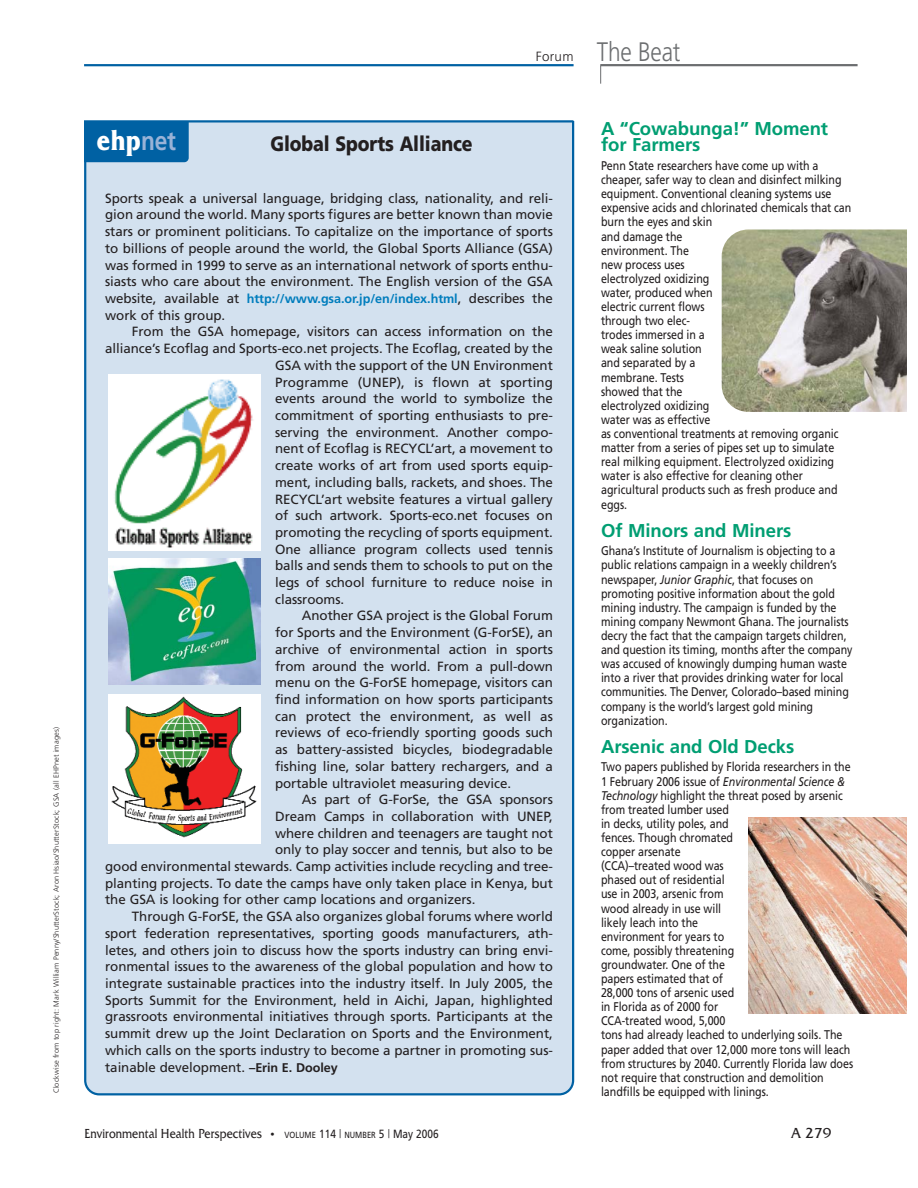
<style>
.page{position:relative;width:918px;height:1188px;background:#fff}
.page>*{position:absolute;margin:0;border:0;box-sizing:border-box;transform-origin:0 0}
.t1{font:700 28.95px "Friz Quadrata IT Cby BT";color:#fff;scale:.85 1}
.t2{font:300 26.7px "Frutiger";letter-spacing:-.01em;color:#6c6e70;scale:.85 1}
.t3{font:900 20.85px "Frutiger";letter-spacing:-.005em;color:#231f20;scale:.85 1}
.t4{font:700 18.6px/16.4px "Frutiger";letter-spacing:-.005em;color:#009e72}
.t5{font:14.85px "Friz Quadrata IT Cby BT";color:#231f20}
.t6{font:13.35px/16.6px "Frutiger";letter-spacing:-.005em;color:#231f20;text-align:justify}
.t7{font:13.35px "Friz Quadrata IT Cby BT";color:#231f20;scale:.85 1}
.t8{font:300 13.35px "Frutiger";letter-spacing:.03em;color:#231f20}
.t9{font:12.6px/14.1px "Frutiger";letter-spacing:-.005em;color:#231f20;scale:.85 1}
.t10{font:700 12.6px "Frutiger";letter-spacing:-.005em;color:#007dbd}
.t11{font:300 7.35px "Frutiger";letter-spacing:.015em;color:#231f20}
.s1{font-family:"Frutiger";font-size:26.7px;color:#99b3d7}
.s2{font-weight:400;font-size:13.35px;color:#231f20}
.s3{font-weight:700;font-size:12.6px}
.s4{font-style:italic}
.s5{font-size:10.35px}
.s6{font-family:"Frutiger";font-size:8.85px}
.s7{font-family:"Frutiger";font-size:11.85px}
.s8{font-family:"Frutiger";font-weight:300;font-size:11.85px}
</style>
<div class="page">
<hr style="left:84px;top:64px;width:490px;height:2px;background:#0061a3">
<hr style="left:600px;top:64px;width:258px;height:2px;background:#6c6e70">
<svg style="left:600px;top:66px;width:1px;height:18px"></svg>
<div style="left:84px;top:120px;width:490px;height:975px;background:#d3e1ef"></div>
<div style="left:63px;top:110px;width:126px;height:52px;background:#0061a3;border-radius:4px"></div>
<div style="left:61px;top:96px;width:516px;height:24px;background:#fff"></div>
<hr style="left:84px;top:120px;width:489px;height:3px;background:#0061a3">
<div style="left:62px;top:101px;width:22px;height:400px;background:#fff"></div>
<img style="left:109px;top:694px;width:151px;height:149px">
<img style="left:109px;top:374px;width:151px;height:176px">
<img style="left:109px;top:558px;width:151px;height:127px">
<img style="left:748px;top:817px;width:159px;height:197px">
<img style="left:722px;top:229px;width:185px;height:183px">
<p class="t11" style="left:53px;top:1093px;width:368px;rotate:-90deg">Clockwise from top right: Mark William Penny/ShutterStock; Aron Hsiao/ShutterStock; GSA (all EHPnet images)</p>
<p class="t8" style="left:536px;top:51px;width:39px">Forum</p>
<h1 class="t1" style="left:97px;top:129px;width:94px">ehp<span class="s1">net</span></h1>
<h3 class="t3" style="left:270px;top:136px;width:239px">Global Sports Alliance</h3>
<p class="t6" style="left:105px;top:191px;width:449px">Sports speak a universal language, bridging class, nationality, and reli&shy;gion around the world. Many sports figures are better known than movie stars or prominent politicians. To capitalize on the importance of sports to billions of people around the world, the Global Sports Alliance (GSA) was formed in 1999 to serve as an international network of sports enthu&shy;siasts who care about the environment. The English version of the GSA</p>
<p class="t10" style="left:105px;top:294px;width:449px"><span class="s2">website, available at</span> http://www.gsa.or.jp/en/index.html<span class="s2">, describes the</span></p>
<p class="t6" style="left:105px;top:308px;width:122px">work of this group.</p>
<p class="t6" style="left:132px;top:325px;width:422px">From the GSA homepage, visitors can access information on the</p>
<p class="t6" style="left:105px;top:341px;width:449px">alliance’s Ecoflag and Sports-eco.net projects. The Ecoflag, created by the</p>
<p class="t6" style="left:275px;top:358px;width:279px">GSA with the support of the UN Environment</p>
<p class="t6" style="left:275px;top:375px;width:279px">Programme (UNEP), is flown at sporting</p>
<p class="t6" style="left:275px;top:391px;width:279px">events around the world to symbolize the</p>
<p class="t6" style="left:275px;top:408px;width:279px">commitment of sporting enthusiasts to pre-</p>
<p class="t6" style="left:275px;top:425px;width:279px">serving the environment. Another compo-</p>
<p class="t6" style="left:275px;top:441px;width:279px">nent of Ecoflag is RECYCL’art, a movement to</p>
<p class="t6" style="left:275px;top:458px;width:279px">create works of art from used sports equip-</p>
<p class="t6" style="left:275px;top:475px;width:279px">ment, including balls, rackets, and shoes. The</p>
<p class="t6" style="left:275px;top:492px;width:279px">RECYCL’art website features a virtual gallery</p>
<p class="t6" style="left:275px;top:508px;width:279px">of such artwork. Sports-eco.net focuses on</p>
<p class="t6" style="left:275px;top:525px;width:279px">promoting the recycling of sports equipment.</p>
<p class="t6" style="left:275px;top:542px;width:279px">One alliance program collects used tennis</p>
<p class="t6" style="left:275px;top:558px;width:279px">balls and sends them to schools to put on the</p>
<p class="t6" style="left:275px;top:575px;width:279px">legs of school furniture to reduce noise in</p>
<p class="t6" style="left:275px;top:592px;width:71px">classrooms.</p>
<p class="t6" style="left:302px;top:609px;width:252px">Another GSA project is the Global Forum</p>
<p class="t6" style="left:275px;top:625px;width:279px">for Sports and the Environment (G-ForSE), an</p>
<p class="t6" style="left:275px;top:642px;width:279px">archive of environmental action in sports</p>
<p class="t6" style="left:275px;top:659px;width:279px">from around the world. From a pull-down</p>
<p class="t6" style="left:275px;top:675px;width:279px">menu on the G-ForSE homepage, visitors can</p>
<p class="t6" style="left:275px;top:692px;width:279px">find information on how sports participants</p>
<p class="t6" style="left:275px;top:709px;width:279px">can protect the environment, as well as</p>
<p class="t6" style="left:275px;top:725px;width:279px">reviews of eco-friendly sporting goods such</p>
<p class="t6" style="left:275px;top:742px;width:279px">as battery-assisted bicycles, biodegradable</p>
<p class="t6" style="left:275px;top:759px;width:279px">fishing line, solar battery rechargers, and a</p>
<p class="t6" style="left:275px;top:776px;width:237px">portable ultraviolet measuring device.</p>
<p class="t6" style="left:302px;top:792px;width:253px">As part of G-ForSe, the GSA sponsors</p>
<p class="t6" style="left:275px;top:809px;width:279px">Dream Camps in collaboration with UNEP,</p>
<p class="t6" style="left:275px;top:826px;width:279px">where children and teenagers are taught not</p>
<p class="t6" style="left:275px;top:842px;width:279px">only to play soccer and tennis, but also to be</p>
<p class="t6" style="left:105px;top:859px;width:449px">good environmental stewards. Camp activities include recycling and tree-</p>
<p class="t6" style="left:105px;top:876px;width:449px">planting projects. To date the camps have only taken place in Kenya, but</p>
<p class="t6" style="left:105px;top:893px;width:372px">the GSA is looking for other camp locations and organizers.</p>
<p class="t6" style="left:132px;top:909px;width:422px">Through G-ForSE, the GSA also organizes global forums where world</p>
<p class="t6" style="left:105px;top:926px;width:449px">sport federation representatives, sporting goods manufacturers, ath-</p>
<p class="t6" style="left:105px;top:943px;width:449px">letes, and others join to discuss how the sports industry can bring envi-</p>
<p class="t6" style="left:105px;top:959px;width:449px">ronmental issues to the awareness of the global population and how to</p>
<p class="t6" style="left:105px;top:976px;width:449px">integrate sustainable practices into the industry itself. In July 2005, the</p>
<p class="t6" style="left:105px;top:993px;width:449px">Sports Summit for the Environment, held in Aichi, Japan, highlighted</p>
<p class="t6" style="left:105px;top:1009px;width:449px">grassroots environmental initiatives through sports. Participants at the</p>
<p class="t6" style="left:105px;top:1026px;width:449px">summit drew up the Joint Declaration on Sports and the Environment,</p>
<p class="t6" style="left:105px;top:1043px;width:449px">which calls on the sports industry to become a partner in promoting sus-</p>
<p class="t6" style="left:105px;top:1060px;width:234px">tainable development. <span class="s3">–Erin E. Dooley</span></p>
<h2 class="t2" style="left:597px;top:41px;width:100px">The Beat</h2>
<h3 class="t4" style="left:601px;top:122px;width:229px">A “Cowabunga!” Moment for Farmers</h3>
<p class="t9" style="left:601px;top:160px;width:296px">Penn State researchers have come up with a cheaper, safer way to clean and disinfect milking equipment. Conventional cleaning systems use expensive acids and chlorinated chemicals that can burn the eyes and skin<br>and damage the<br>environment. The<br>new process uses<br>electrolyzed oxidizing<br>water, produced when<br>electric current flows<br>through two elec-<br>trodes immersed in a<br>weak saline solution<br>and separated by a<br>membrane. Tests<br>showed that the<br>electrolyzed oxidizing<br>water was as effective<br>as conventional treatments at removing organic matter from a series of pipes set up to simulate real milking equipment. Electrolyzed oxidizing water is also effective for cleaning other agricultural products such as fresh produce and eggs.</p>
<h3 class="t4" style="left:601px;top:523px;width:192px">Of Minors and Miners</h3>
<p class="t9" style="left:601px;top:545px;width:298px">Ghana’s Institute of Journalism is objecting to a public relations campaign in a weekly children’s newspaper, <span class="s4">Junior Graphic</span>, that focuses on promoting positive information about the gold mining industry. The campaign is funded by the mining company Newmont Ghana. The journalists decry the fact that the campaign targets children, and question its timing, months after the company was accused of knowingly dumping human waste into a river that provides drinking water for local communities. The Denver, Colorado–based mining company is the world’s largest gold mining organization.</p>
<h3 class="t4" style="left:601px;top:740px;width:195px">Arsenic and Old Decks</h3>
<p class="t9" style="left:601px;top:761px;width:298px">Two papers published by Florida researchers in the<br>1 February 2006 issue of <span class="s4">Environmental Science &amp;<br>Technology</span> highlight the threat posed by arsenic from treated lumber used<br>in decks, utility poles, and<br>fences. Though chromated<br>copper arsenate<br>(CCA)–treated wood was<br>phased out of residential<br>use in 2003, arsenic from<br>wood already in use will<br>likely leach into the<br>environment for years to<br>come, possibly threatening<br>groundwater. One of the<br>papers estimated that of<br>28,000 tons of arsenic used<br>in Florida as of 2000 for<br>CCA-treated wood, 5,000<br>tons had already leached to underlying soils. The paper added that over 12,000 more tons will leach from structures by 2040. Currently Florida law does not require that construction and demolition landfills be equipped with linings.</p>
<p class="t7" style="left:85px;top:1128px;width:418px">Environmental Health Perspectives <span class="s5">•</span> <span class="s6">VOLUME</span> <span class="s7">114</span> <span class="s8">|</span> <span class="s6">NUMBER</span> <span class="s7">5</span> <span class="s8">|</span> <span class="s7">May 2006</span></p>
<p class="t5" style="left:792px;top:1127px;width:41px">A 279</p>
</div>
